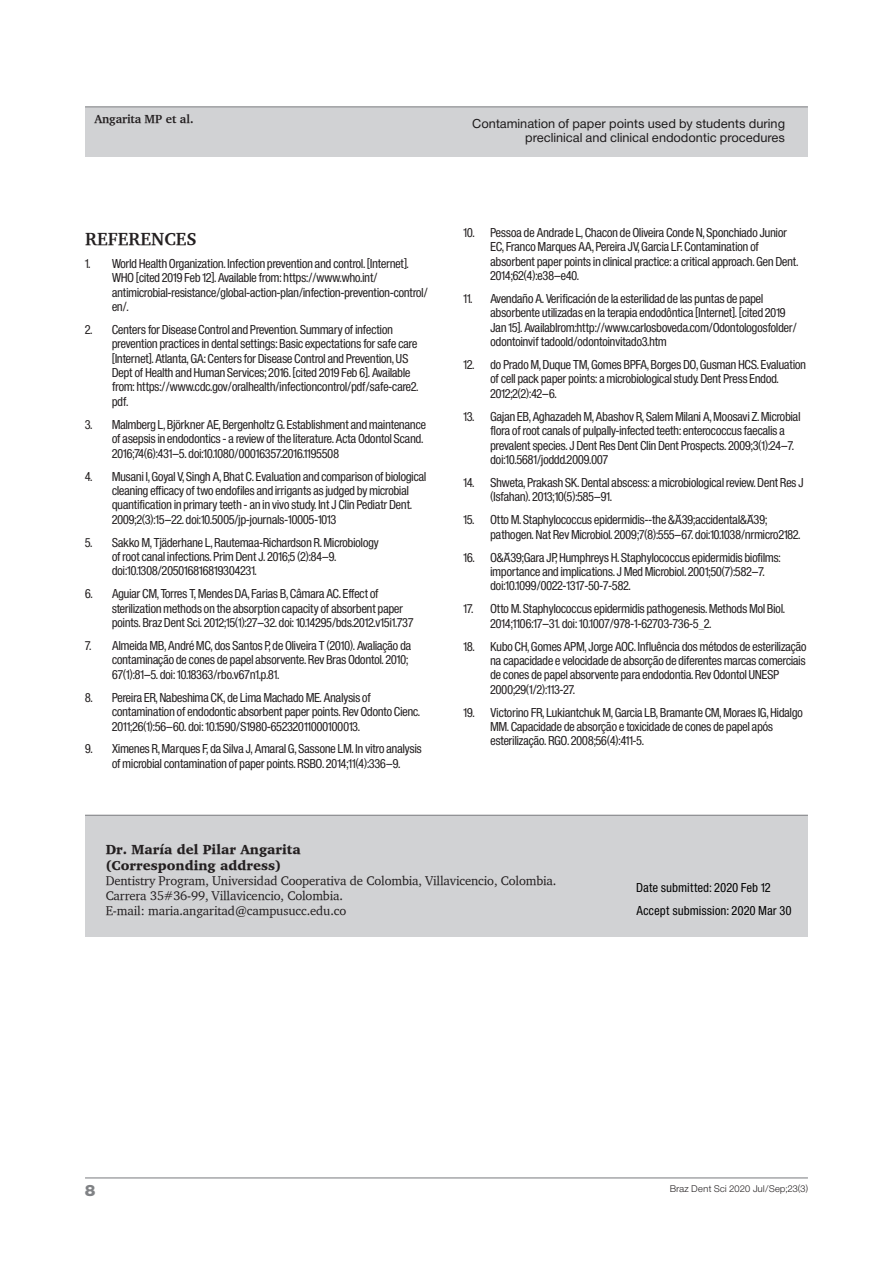
<style>
.page{position:relative;width:893px;height:1263px;background:#fff}
.page>*{position:absolute;margin:0;border:0;box-sizing:border-box;transform-origin:0 0}
.t1{font:700 18px "Charter";color:#231f20}
.t2{font:15px "Sh Europa Nr 2 Ultra";color:#808285}
.t3{font:900 13.5px/16.2px "Charter";color:#231f20}
.t4{font:12.75px/15px "Charter";letter-spacing:-.01em;color:#231f20}
.t5{font:12px/14.4px "Sh Europa Nr 2 Con";letter-spacing:.01em;color:#231f20}
.t6{font:12px/14.4px "Sh Europa Nr 2";letter-spacing:.05em;color:#231f20;text-align:right}
.t7{font:12px/23px "Sh Europa Nr 2 Con";letter-spacing:.05em;color:#000}
.t8{font:700 12px "Charter";letter-spacing:-.01em;color:#231f20}
.t9{font:9px "Sh Europa Nr 2 Light";letter-spacing:.05em;color:#231f20}
</style>
<div class="page">
<div style="left:85px;top:107px;width:723px;height:50px;background:#d1d2d4"></div>
<hr style="left:85px;top:106px;width:723px;height:1px;background:#808285">
<hr style="left:85px;top:1177px;width:723px;height:1px;background:#808285">
<div style="left:85px;top:815px;width:723px;height:122px;background:#d1d2d4"></div>
<hr style="left:85px;top:815px;width:723px;height:1px;background:#808285">
<p class="t8" style="left:94px;top:111px;width:101px">Angarita MP et al.</p>
<h1 class="t1" style="left:85px;top:227px;width:113px">REFERENCES</h1>
<p class="t5" style="left:112px;top:256px;width:317px;text-indent:-27px">1. World Health Organization. Infection prevention and control. [Internet].<br>WHO [cited 2019 Feb 12]. Available from: https://www.who.int/ antimicrobial-resistance/global-action-plan/infection-prevention-control/ en/.</p>
<p class="t5" style="left:112px;top:322px;width:308px;text-indent:-27px">2. Centers for Disease Control and Prevention. Summary of infection prevention practices in dental settings: Basic expectations for safe care [Internet]. Atlanta, GA: Centers for Disease Control and Prevention, US Dept of Health and Human Services; 2016. [cited 2019 Feb 6]. Available from: https://www.cdc.gov/oralhealth/infectioncontrol/pdf/safe-care2. pdf.</p>
<p class="t5" style="left:112px;top:417px;width:315px;text-indent:-27px">3. Malmberg L, Björkner AE, Bergenholtz G. Establishment and maintenance of asepsis in endodontics - a review of the literature. Acta Odontol Scand.<br>2016;74(6):431–5. doi:10.1080/00016357.2016.1195508</p>
<p class="t5" style="left:112px;top:469px;width:316px;text-indent:-27px">4. Musani I, Goyal V, Singh A, Bhat C. Evaluation and comparison of biological cleaning efficacy of two endofiles and irrigants as judged by microbial quantification in primary teeth - an in vivo study. Int J Clin Pediatr Dent.<br>2009;2(3):15–22. doi:10.5005/jp-journals-10005-1013</p>
<p class="t5" style="left:112px;top:535px;width:268px;text-indent:-27px">5. Sakko M, Tjäderhane L, Rautemaa-Richardson R. Microbiology of root canal infections. Prim Dent J. 2016;5 (2):84–9. doi:10.1308/205016816819304231.</p>
<p class="t5" style="left:112px;top:587px;width:303px;text-indent:-27px">6. Aguiar CM, Torres T, Mendes DA, Farias B, Câmara AC. Effect of sterilization methods on the absorption capacity of absorbent paper points. Braz Dent Sci. 2012;15(1):27–32. doi: 10.14295/bds.2012.v15i1.737</p>
<p class="t5" style="left:112px;top:638px;width:301px;text-indent:-27px">7. Almeida MB, André MC, dos Santos P, de Oliveira T (2010). Avaliação da contaminação de cones de papel absorvente. Rev Bras Odontol. 2010;<br>67(1):81–5. doi: 10.18363/rbo.v67n1.p.81.</p>
<p class="t5" style="left:112px;top:690px;width:309px;text-indent:-27px">8. Pereira ER, Nabeshima CK, de Lima Machado ME. Analysis of contamination of endodontic absorbent paper points. Rev Odonto Cienc.<br>2011;26(1):56–60. doi: 10.1590/S1980-65232011000100013.</p>
<p class="t5" style="left:85px;top:742px;width:338px;text-align:center">9. Ximenes R, Marques F, da Silva J, Amaral G, Sassone LM. In vitro analysis of microbial contamination of paper points. RSBO. 2014;11(4):336–9.</p>
<p class="t6" style="left:473px;top:116px;width:314px">Contamination of paper points used by students during preclinical and clinical endodontic procedures</p>
<p class="t5" style="left:490px;top:225px;width:309px;text-indent:-27px">10. Pessoa de Andrade L, Chacon de Oliveira Conde N, Sponchiado Junior EC, Franco Marques AA, Pereira JV, Garcia LF. Contamination of absorbent paper points in clinical practice: a critical approach. Gen Dent.<br>2014;62(4):e38–e40.</p>
<p class="t5" style="left:490px;top:291px;width:308px;text-indent:-27px">11. Avendaño A. Verificación de la esterilidad de las puntas de papel absorbente utilizadas en la terapia endodôntica [Internet]. [cited 2019<br>Jan 15]. Availablrom:http://www.carlosboveda.com/Odontologosfolder/ odontoinvif tadoold/odontoinvitado3.htm</p>
<p class="t5" style="left:490px;top:357px;width:317px;text-indent:-27px">12. do Prado M, Duque TM, Gomes BPFA, Borges DO, Gusman HCS. Evaluation of cell pack paper points: a microbiological study. Dent Press Endod.<br>2012;2(2):42–6.</p>
<p class="t5" style="left:490px;top:409px;width:311px;text-indent:-27px">13. Gajan EB, Aghazadeh M, Abashov R, Salem Milani A, Moosavi Z. Microbial flora of root canals of pulpally-infected teeth: enterococcus faecalis a prevalent species. J Dent Res Dent Clin Dent Prospects. 2009;3(1):24–7. doi:10.5681/joddd.2009.007</p>
<p class="t5" style="left:490px;top:475px;width:315px;text-indent:-27px">14. Shweta, Prakash SK. Dental abscess: a microbiological review. Dent Res J (Isfahan). 2013;10(5):585–91.</p>
<p class="t5" style="left:490px;top:513px;width:311px;text-indent:-27px">15. Otto M. Staphylococcus epidermidis--the &amp;#39;accidental&amp;#39; pathogen. Nat Rev Microbiol. 2009;7(8):555–67. doi:10.1038/nrmicro2182.</p>
<p class="t5" style="left:490px;top:550px;width:292px;text-indent:-27px">16. O&amp;#39;Gara JP, Humphreys H. Staphylococcus epidermidis biofilms: importance and implications. J Med Microbiol. 2001;50(7):582–7. doi:10.1099/0022-1317-50-7-582.</p>
<p class="t5" style="left:490px;top:602px;width:296px;text-indent:-27px">17. Otto M. Staphylococcus epidermidis pathogenesis. Methods Mol Biol.<br>2014;1106:17–31. doi: 10.1007/978-1-62703-736-5_2.</p>
<p class="t5" style="left:490px;top:639px;width:318px;text-indent:-27px">18. Kubo CH, Gomes APM, Jorge AOC. Influência dos métodos de esterilização na capacidade e velocidade de absorção de diferentes marcas comerciais de cones de papel absorvente para endodontia. Rev Odontol UNESP 2000;29(1/2):113-27.</p>
<p class="t5" style="left:490px;top:705px;width:314px;text-indent:-27px">19. Victorino FR, Lukiantchuk M, Garcia LB, Bramante CM, Moraes IG, Hidalgo<br>MM. Capacidade de absorção e toxicidade de cones de papel após esterilização. RGO. 2008;56(4):411-5.</p>
<p class="t3" style="left:106px;top:840px;width:197px">Dr. María del Pilar Angarita (Corresponding address)</p>
<p class="t4" style="left:106px;top:873px;width:452px">Dentistry Program, Universidad Cooperativa de Colombia, Villavicencio, Colombia.<br>Carrera 35#36-99, Villavicencio, Colombia.<br>E-mail: maria.angaritad@campusucc.edu.co</p>
<p class="t7" style="left:636px;top:876px;width:157px">Date submitted: 2020 Feb 12<br>Accept submission: 2020 Mar 30</p>
<p class="t2" style="left:85px;top:1182px;width:12px">8</p>
<p class="t9" style="left:670px;top:1183px;width:139px">Braz Dent Sci 2020 Jul/Sep;23(3)</p>
</div>
